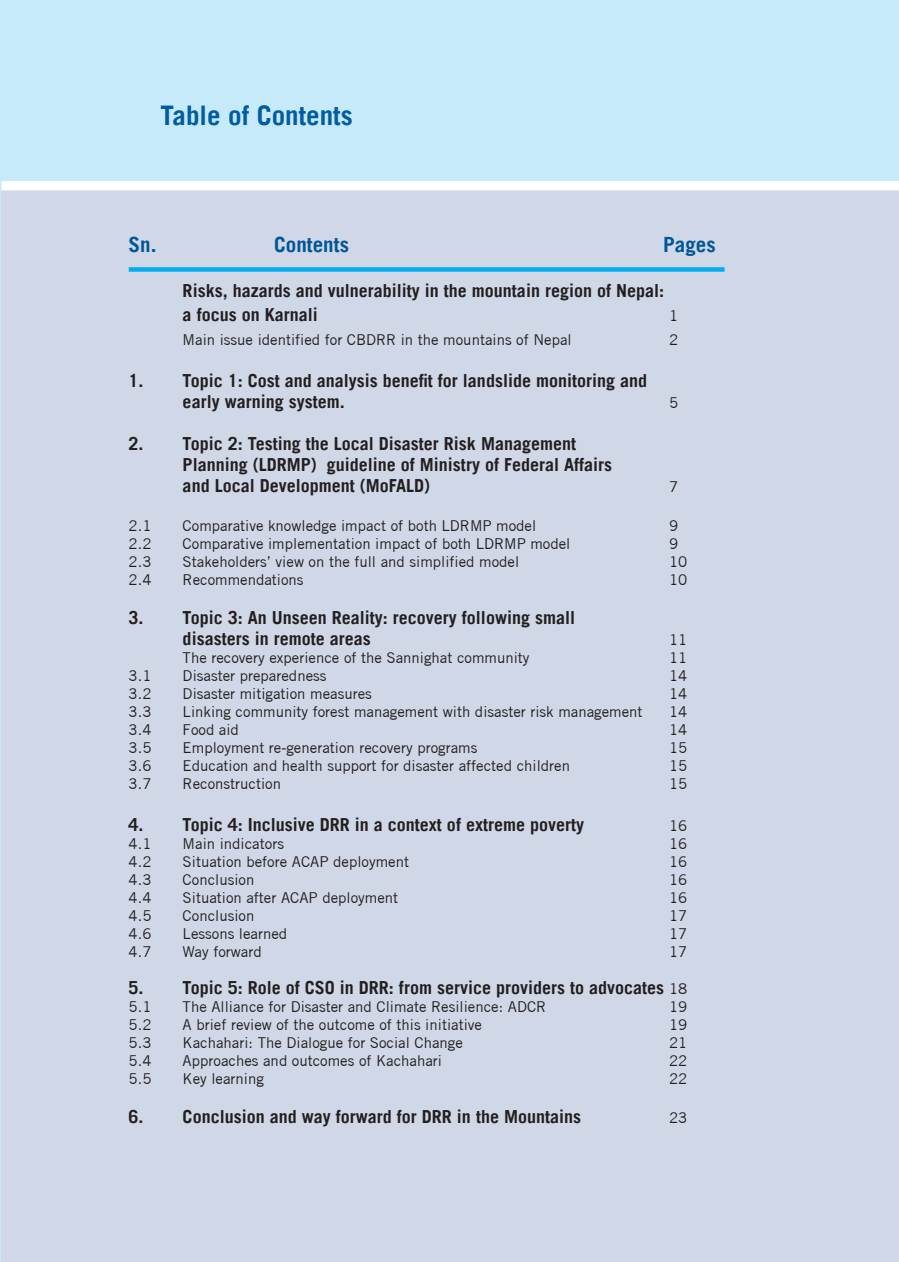
<style>
.page{position:relative;width:899px;height:1262px;background:#fff}
.page>*{position:absolute;margin:0;border:0;box-sizing:border-box;transform-origin:0 0}
.t1{font:700 27px "Trade Gothic";color:#015ca3}
.t2{font:700 21px "Trade Gothic";color:#005697}
.Heading_1{font:700 18px/21px "Trade Gothic";color:#231f20}
.Heading_1-2{font:15px "Trade Gothic";color:#231f20}
.s1{font-weight:400;font-size:15px}
</style>
<div class="page">
<div style="left:0;top:0;width:898px;height:181px;background:#c6eafa"></div>
<div style="left:2px;top:190px;width:896px;height:1072px;background:#d0d8e8"></div>
<div style="left:129px;top:267px;width:595px;height:5px;background:#00aeef"></div>
<svg style="left:0;top:181px;width:2px;height:1081px;background:#cbe1f1"></svg>
<div style="left:832px;top:1037px;width:67px;height:225px;background:#d0d8e8"></div>
<p class="t1" style="left:160px;top:99px;width:194px">Table of Contents</p>
<p class="t2" style="left:128px;top:231px;width:30px">Sn.</p>
<p class="t2" style="left:274px;top:231px;width:76px">Contents</p>
<p class="t2" style="left:663px;top:231px;width:54px">Pages</p>
<p class="Heading_1" style="left:182px;top:279px;width:483px">Risks, hazards and vulnerability in the mountain region of Nepal:</p>
<p class="Heading_1" style="left:182px;top:303px;width:137px">a focus on Karnali</p>
<p class="Heading_1-2" style="left:668px;top:306px;width:11px">1</p>
<p class="Heading_1-2" style="left:182px;top:330px;width:390px">Main issue identified for CBDRR in the mountains of Nepal</p>
<p class="Heading_1-2" style="left:668px;top:330px;width:11px">2</p>
<p class="Heading_1" style="left:182px;top:369px;width:466px;text-indent:-54px">1. Topic 1: Cost and analysis benefit for landslide monitoring and early warning system.</p>
<p class="Heading_1-2" style="left:668px;top:393px;width:11px">5</p>
<p class="Heading_1" style="left:182px;top:432px;width:431px;text-indent:-54px">2. Topic 2: Testing the Local Disaster Risk Management<br>Planning (LDRMP) guideline of Ministry of Federal Affairs and Local Development (MoFALD)</p>
<p class="Heading_1-2" style="left:668px;top:477px;width:11px">7</p>
<p class="Heading_1-2" style="left:128px;top:516px;width:24px">2.1</p>
<p class="Heading_1-2" style="left:182px;top:516px;width:355px">Comparative knowledge impact of both LDRMP model</p>
<p class="Heading_1-2" style="left:668px;top:516px;width:11px">9</p>
<p class="Heading_1-2" style="left:128px;top:534px;width:24px">2.2</p>
<p class="Heading_1-2" style="left:182px;top:534px;width:389px">Comparative implementation impact of both LDRMP model</p>
<p class="Heading_1-2" style="left:668px;top:534px;width:11px">9</p>
<p class="Heading_1-2" style="left:128px;top:552px;width:24px">2.3</p>
<p class="Heading_1-2" style="left:182px;top:552px;width:338px">Stakeholders’ view on the full and simplified model</p>
<p class="Heading_1-2" style="left:668px;top:552px;width:20px">10</p>
<p class="Heading_1-2" style="left:128px;top:570px;width:24px">2.4</p>
<p class="Heading_1-2" style="left:182px;top:570px;width:122px">Recommendations</p>
<p class="Heading_1-2" style="left:668px;top:570px;width:20px">10</p>
<p class="Heading_1" style="left:182px;top:606px;width:394px;text-indent:-54px">3. Topic 3: An Unseen Reality: recovery following small disasters in remote areas</p>
<p class="Heading_1-2" style="left:668px;top:630px;width:20px">11</p>
<p class="Heading_1-2" style="left:182px;top:648px;width:348px">The recovery experience of the Sannighat community</p>
<p class="Heading_1-2" style="left:668px;top:648px;width:20px">11</p>
<p class="Heading_1-2" style="left:128px;top:666px;width:24px">3.1</p>
<p class="Heading_1-2" style="left:182px;top:666px;width:145px">Disaster preparedness</p>
<p class="Heading_1-2" style="left:668px;top:666px;width:20px">14</p>
<p class="Heading_1-2" style="left:128px;top:684px;width:24px">3.2</p>
<p class="Heading_1-2" style="left:182px;top:684px;width:191px">Disaster mitigation measures</p>
<p class="Heading_1-2" style="left:668px;top:684px;width:20px">14</p>
<p class="Heading_1-2" style="left:128px;top:702px;width:24px">3.3</p>
<p class="Heading_1-2" style="left:182px;top:702px;width:461px">Linking community forest management with disaster risk management</p>
<p class="Heading_1-2" style="left:668px;top:702px;width:20px">14</p>
<p class="Heading_1-2" style="left:128px;top:720px;width:24px">3.4</p>
<p class="Heading_1-2" style="left:182px;top:720px;width:58px">Food aid</p>
<p class="Heading_1-2" style="left:668px;top:720px;width:20px">14</p>
<p class="Heading_1-2" style="left:128px;top:738px;width:24px">3.5</p>
<p class="Heading_1-2" style="left:182px;top:738px;width:296px">Employment re-generation recovery programs</p>
<p class="Heading_1-2" style="left:668px;top:738px;width:20px">15</p>
<p class="Heading_1-2" style="left:128px;top:756px;width:24px">3.6</p>
<p class="Heading_1-2" style="left:182px;top:756px;width:389px">Education and health support for disaster affected children</p>
<p class="Heading_1-2" style="left:668px;top:756px;width:20px">15</p>
<p class="Heading_1-2" style="left:128px;top:774px;width:24px">3.7</p>
<p class="Heading_1-2" style="left:182px;top:774px;width:100px">Reconstruction</p>
<p class="Heading_1-2" style="left:668px;top:774px;width:20px">15</p>
<p class="Heading_1" style="left:128px;top:813px;width:457px">4. Topic 4: Inclusive DRR in a context of extreme poverty</p>
<p class="Heading_1-2" style="left:668px;top:816px;width:20px">16</p>
<p class="Heading_1-2" style="left:128px;top:834px;width:24px">4.1</p>
<p class="Heading_1-2" style="left:182px;top:834px;width:103px">Main indicators</p>
<p class="Heading_1-2" style="left:668px;top:834px;width:20px">16</p>
<p class="Heading_1-2" style="left:128px;top:852px;width:24px">4.2</p>
<p class="Heading_1-2" style="left:182px;top:852px;width:228px">Situation before ACAP deployment</p>
<p class="Heading_1-2" style="left:668px;top:852px;width:20px">16</p>
<p class="Heading_1-2" style="left:128px;top:870px;width:24px">4.3</p>
<p class="Heading_1-2" style="left:182px;top:870px;width:73px">Conclusion</p>
<p class="Heading_1-2" style="left:668px;top:870px;width:20px">16</p>
<p class="Heading_1-2" style="left:128px;top:888px;width:24px">4.4</p>
<p class="Heading_1-2" style="left:182px;top:888px;width:217px">Situation after ACAP deployment</p>
<p class="Heading_1-2" style="left:668px;top:888px;width:20px">16</p>
<p class="Heading_1-2" style="left:128px;top:906px;width:24px">4.5</p>
<p class="Heading_1-2" style="left:182px;top:906px;width:73px">Conclusion</p>
<p class="Heading_1-2" style="left:668px;top:906px;width:20px">17</p>
<p class="Heading_1-2" style="left:128px;top:924px;width:24px">4.6</p>
<p class="Heading_1-2" style="left:182px;top:924px;width:106px">Lessons learned</p>
<p class="Heading_1-2" style="left:668px;top:924px;width:20px">17</p>
<p class="Heading_1-2" style="left:128px;top:942px;width:24px">4.7</p>
<p class="Heading_1-2" style="left:182px;top:942px;width:81px">Way forward</p>
<p class="Heading_1-2" style="left:668px;top:942px;width:20px">17</p>
<p class="Heading_1" style="left:128px;top:977px;width:560px">5. Topic 5: Role of CSO in DRR: from service providers to advocates <span class="s1">18</span></p>
<p class="Heading_1-2" style="left:128px;top:998px;width:24px">5.1</p>
<p class="Heading_1-2" style="left:182px;top:998px;width:365px">The Alliance for Disaster and Climate Resilience: ADCR</p>
<p class="Heading_1-2" style="left:668px;top:998px;width:20px">19</p>
<p class="Heading_1-2" style="left:128px;top:1016px;width:24px">5.2</p>
<p class="Heading_1-2" style="left:182px;top:1016px;width:301px">A brief review of the outcome of this initiative</p>
<p class="Heading_1-2" style="left:668px;top:1016px;width:20px">19</p>
<p class="Heading_1-2" style="left:128px;top:1034px;width:24px">5.3</p>
<p class="Heading_1-2" style="left:182px;top:1034px;width:282px">Kachahari: The Dialogue for Social Change</p>
<p class="Heading_1-2" style="left:668px;top:1034px;width:20px">21</p>
<p class="Heading_1-2" style="left:128px;top:1052px;width:24px">5.4</p>
<p class="Heading_1-2" style="left:182px;top:1052px;width:261px">Approaches and outcomes of Kachahari</p>
<p class="Heading_1-2" style="left:668px;top:1052px;width:20px">22</p>
<p class="Heading_1-2" style="left:128px;top:1070px;width:24px">5.5</p>
<p class="Heading_1-2" style="left:182px;top:1070px;width:83px">Key learning</p>
<p class="Heading_1-2" style="left:668px;top:1070px;width:20px">22</p>
<p class="Heading_1" style="left:128px;top:1106px;width:454px">6. Conclusion and way forward for DRR in the Mountains</p>
<p class="Heading_1-2" style="left:668px;top:1109px;width:20px">23</p>
</div>
